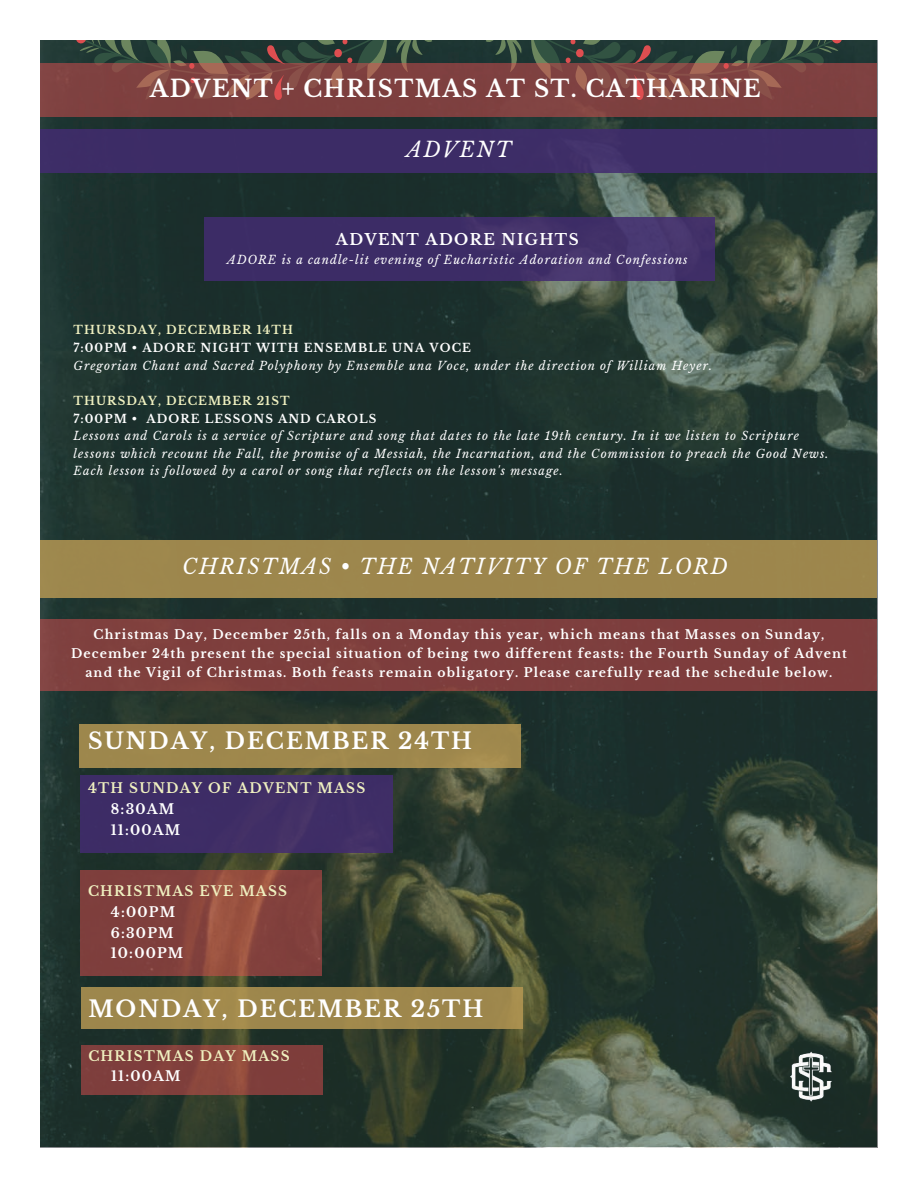
<style>
.page{position:relative;width:918px;height:1188px;background:#fff}
.page>*{position:absolute;margin:0;border:0;box-sizing:border-box;transform-origin:0 0}
.t1{font:700 23.4px "Libre Baskerville";letter-spacing:.06em;color:#fff}
.t2{font:700 22.5px "Libre Baskerville";letter-spacing:.09em;color:#fff}
.t3{font:italic 20.85px "Libre Baskerville";letter-spacing:.09em;color:#fff}
.t4{font:700 15.3px "Libre Baskerville";letter-spacing:.09em;color:#fff}
.t5{font:700 13.8px/20.7px "Libre Baskerville";letter-spacing:.09em;color:#eff0c0}
.t6{font:700 13.8px/20.7px "Libre Baskerville";letter-spacing:.09em;color:#fff}
.t7{font:700 12.6px/18.9px "Libre Baskerville";letter-spacing:.09em;color:#fff;text-align:center}
.t8{font:italic 11.7px/17.7px "Libre Baskerville";letter-spacing:.09em;color:#fff}
.s1{font-weight:700;font-style:normal;color:#eff0c0}
.s2{font-weight:700;font-style:normal}
.s3{color:#fff}
.s4{color:#eff0c0}
</style>
<div class="page">
<img style="left:40px;top:100px;width:838px;height:1047px">
<div style="left:204px;top:217px;width:510px;height:64px;background:linear-gradient(to right,#392a64,#46356d)"></div>
<svg style="left:80px;top:871px;width:241px;height:105px;background:#86433d"></svg>
<div style="left:80px;top:775px;width:313px;height:78px;background:#3e2d66"></div>
<div style="left:80px;top:724px;width:441px;height:44px;background:#9e884c"></div>
<div style="left:41px;top:540px;width:836px;height:57px;background:#9d864c"></div>
<svg style="left:40px;top:40px;width:838px;height:60px;background:#2f453b"></svg>
<div style="left:41px;top:129px;width:836px;height:44px;background:#3c2c66"></div>
<div style="left:41px;top:619px;width:836px;height:72px;background:#7e3e3d"></div>
<svg style="left:41px;top:63px;width:836px;height:53px;background:#814441"></svg>
<img style="left:790px;top:1051px;width:43px;height:51px">
<div style="left:81px;top:987px;width:441px;height:41px;background:#9e874c"></div>
<svg style="left:81px;top:1045px;width:242px;height:50px;background:#82403c"></svg>
<p class="t1" style="left:150px;top:74px;width:612px">ADVENT + CHRISTMAS AT ST. CATHARINE</p>
<p class="t3" style="left:406px;top:137px;width:107px">ADVENT</p>
<p class="t4" style="left:336px;top:230px;width:244px">ADVENT ADORE NIGHTS</p>
<p class="t8" style="left:227px;top:251px;width:462px">ADORE is a candle-lit evening of Eucharistic Adoration and Confessions</p>
<p class="t8" style="left:74px;top:321px;width:640px"><span class="s1">THURSDAY, DECEMBER 14TH<br></span><span class="s2">7:00PM • ADORE NIGHT WITH ENSEMBLE UNA VOCE<br></span>Gregorian Chant and Sacred Polyphony by Ensemble una Voce, under the direction of William Heyer.</p>
<p class="t8" style="left:74px;top:392px;width:756px"><span class="s1">THURSDAY, DECEMBER 21ST<br></span><span class="s2">7:00PM • ADORE LESSONS AND CAROLS<br></span>Lessons and Carols is a service of Scripture and song that dates to the late 19th century. In it we listen to Scripture lessons which recount the Fall, the promise of a Messiah, the Incarnation, and the Commission to preach the Good News.<br>Each lesson is followed by a carol or song that reflects on the lesson's message.</p>
<p class="t3" style="left:183px;top:554px;width:547px">CHRISTMAS • THE NATIVITY OF THE LORD</p>
<p class="t7" style="left:71px;top:625px;width:777px">Christmas Day, December 25th, falls on a Monday this year, which means that Masses on Sunday,<br>December 24th present the special situation of being two different feasts: the Fourth Sunday of Advent and the Vigil of Christmas. Both feasts remain obligatory. Please carefully read the schedule below.</p>
<p class="t2" style="left:88px;top:727px;width:386px">SUNDAY, DECEMBER 24TH</p>
<p class="t5" style="left:111px;top:778px;width:256px;text-indent:-23px">4TH SUNDAY OF ADVENT MASS<br><span class="s3">8:30AM<br>11:00AM</span></p>
<p class="t6" style="left:111px;top:881px;width:178px;text-indent:-23px"><span class="s4">CHRISTMAS EVE MASS<br></span>4:00PM<br>6:30PM<br>10:00PM</p>
<p class="t2" style="left:88px;top:995px;width:397px">MONDAY, DECEMBER 25TH</p>
<p class="t5" style="left:111px;top:1046px;width:180px;line-height:19.6px;text-indent:-23px">CHRISTMAS DAY MASS<br><span class="s3">11:00AM</span></p>
</div>
